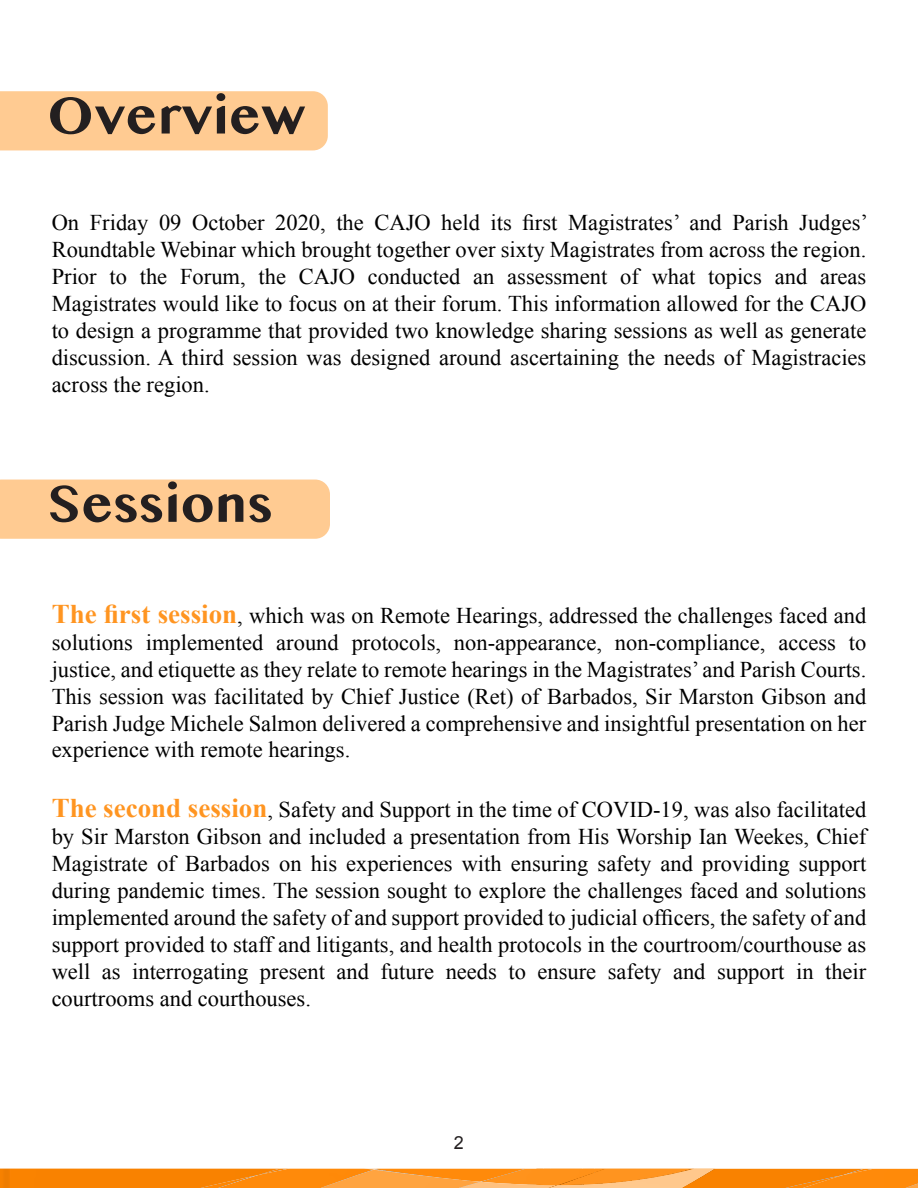
<style>
.page{position:relative;width:918px;height:1188px;background:#fff}
.page>*{position:absolute;margin:0;border:0;box-sizing:border-box;transform-origin:0 0}
.t1{font:700 54px "Gurmukhi MN";color:#231f20}
.t2{font:22.5px/27px "Times New Roman";color:#000;text-align:justify}
.t3{font:18px "Arial";color:#231f20}
.s1{font-weight:700;font-size:27px;color:#ff9521}
</style>
<div class="page">
<img style="left:606px;top:1168px;width:259px;height:20px">
<img style="left:785px;top:1175px;width:18px;height:13px">
<img style="left:803px;top:1169px;width:115px;height:19px">
<img style="left:526px;top:1168px;width:80px;height:14px">
<img style="left:378px;top:1168px;width:148px;height:14px">
<img style="left:481px;top:1182px;width:67px;height:6px">
<img style="left:548px;top:1169px;width:167px;height:19px">
<img style="left:374px;top:1170px;width:107px;height:18px">
<img style="left:574px;top:1173px;width:101px;height:12px">
<img style="left:374px;top:1169px;width:104px;height:13px">
<div style="left:10px;top:1168px;width:208px;height:20px;background:#f98200"></div>
<img style="left:200px;top:1175px;width:18px;height:13px">
<img style="left:218px;top:1168px;width:156px;height:20px">
<svg style="left:364px;top:1168px;width:14px;height:2px"></svg>
<img style="left:0;top:1168px;width:10px;height:20px">
<div style="left:0;top:91px;width:328px;height:59px;background:#ffcb92"></div>
<div style="left:0;top:480px;width:330px;height:59px;background:#ffcb92"></div>
<h1 class="t1" style="left:47px;top:83px;width:261px">Overview</h1>
<p class="t2" style="left:52px;top:211px;width:818px">On Friday 09 October 2020, the CAJO held its first Magistrates’ and Parish Judges’ Roundtable Webinar which brought together over sixty Magistrates from across the region.<br>Prior to the Forum, the CAJO conducted an assessment of what topics and areas Magistrates would like to focus on at their forum. This information allowed for the CAJO to design a programme that provided two knowledge sharing sessions as well as generate discussion. A third session was designed around ascertaining the needs of Magistracies across the region.</p>
<h1 class="t1" style="left:47px;top:472px;width:228px">Sessions</h1>
<p class="t2" style="left:52px;top:604px;width:816px"><span class="s1">The first session</span>, which was on Remote Hearings, addressed the challenges faced and solutions implemented around protocols, non-appearance, non-compliance, access to justice, and etiquette as they relate to remote hearings in the Magistrates’ and Parish Courts.<br>This session was facilitated by Chief Justice (Ret) of Barbados, Sir Marston Gibson and Parish Judge Michele Salmon delivered a comprehensive and insightful presentation on her experience with remote hearings.</p>
<p class="t2" style="left:52px;top:798px;width:816px"><span class="s1">The second session</span>, Safety and Support in the time of COVID-19, was also facilitated by Sir Marston Gibson and included a presentation from His Worship Ian Weekes, Chief Magistrate of Barbados on his experiences with ensuring safety and providing support during pandemic times. The session sought to explore the challenges faced and solutions implemented around the safety of and support provided to judicial officers, the safety of and support provided to staff and litigants, and health protocols in the courtroom/courthouse as well as interrogating present and future needs to ensure safety and support in their courtrooms and courthouses.</p>
<p class="t3" style="left:454px;top:1135px;width:12px">2</p>
</div>
